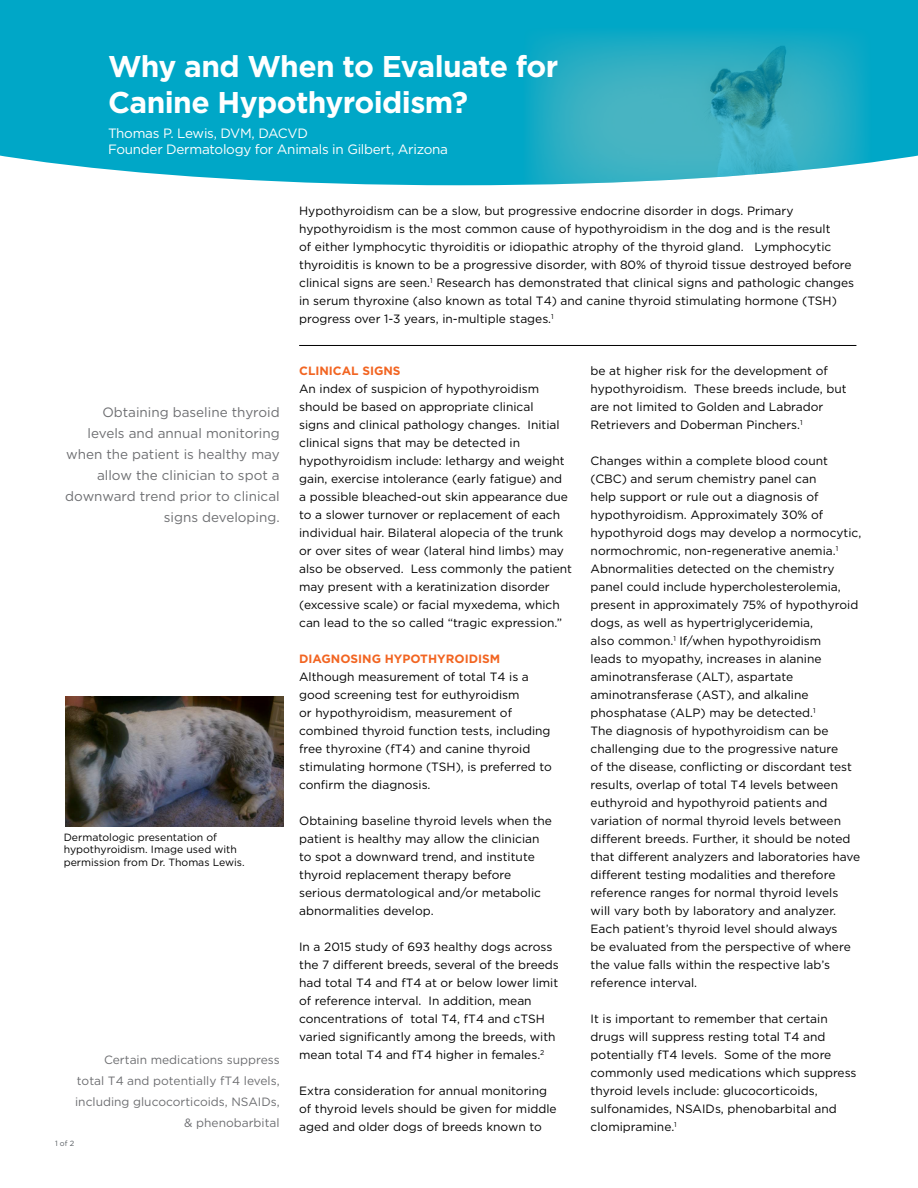
<style>
.page{position:relative;width:918px;height:1188px;background:#fff}
.page>*{position:absolute;margin:0;border:0;box-sizing:border-box;transform-origin:0 0}
.t1{font:700 30px/36px "Gotham";letter-spacing:-.02em;color:#fff}
.t2{font:13.5px/21px "Gotham";color:#6d6e71;text-align:right}
.t3{font:13.5px/16.2px "Gotham";letter-spacing:-.02em;color:#fff}
.t4{font:12px/18px "Gotham";color:#000}
.t5{font:12px/21px "Gotham";color:#6d6e71;text-align:right}
.t6{font:700 12px "Gotham";color:#f26522}
.t7{font:10.5px/12.6px "Gotham";color:#000}
.t8{font:7.5px "Gotham";color:#585d62}
</style>
<div class="page">
<img style="left:66px;top:697px;width:217px;height:130px">
<div style="left:0;top:0;width:465px;height:185px;background:#00a7c7"></div>
<img style="left:465px;top:0;width:453px;height:185px">
<hr style="left:299px;top:345px;width:557px;height:1px;background:#000">
<h1 class="t1" style="left:108px;top:48px;width:452px">Why and When to Evaluate for<br>Canine Hypothyroidism?</h1>
<p class="t3" style="left:108px;top:125px;width:342px">Thomas P. Lewis, DVM, DACVD<br>Founder Dermatology for Animals in Gilbert, Arizona</p>
<p class="t2" style="left:65px;top:401px;width:216px">Obtaining baseline thyroid levels and annual monitoring when the patient is healthy may allow the clinician to spot a downward trend prior to clinical signs developing.</p>
<p class="t7" style="left:64px;top:831px;width:183px">Dermatologic presentation of hypothyroidism. Image used with permission from Dr. Thomas Lewis.</p>
<p class="t5" style="left:75px;top:1049px;width:206px">Certain medications suppress total T4 and potentially fT4 levels, including glucocorticoids, NSAIDs, &amp; phenobarbital</p>
<p class="t8" style="left:55px;top:1139px;width:21px">1 of 2</p>
<p class="t4" style="left:299px;top:202px;width:557px">Hypothyroidism can be a slow, but progressive endocrine disorder in dogs. Primary hypothyroidism is the most common cause of hypothyroidism in the dog and is the result<br>of either lymphocytic thyroiditis or idiopathic atrophy of the thyroid gland. Lymphocytic thyroiditis is known to be a progressive disorder, with 80% of thyroid tissue destroyed before clinical signs are seen.<sup>1</sup> Research has demonstrated that clinical signs and pathologic changes in serum thyroxine (also known as total T4) and canine thyroid stimulating hormone (TSH) progress over 1-3 years, in-multiple stages.<sup>1</sup></p>
<p class="t6" style="left:299px;top:362px;width:103px">CLINICAL SIGNS</p>
<p class="t4" style="left:299px;top:379px;width:274px">An index of suspicion of hypothyroidism should be based on appropriate clinical<br>signs and clinical pathology changes. Initial clinical signs that may be detected in hypothyroidism include: lethargy and weight gain, exercise intolerance (early fatigue) and a possible bleached-out skin appearance due to a slower turnover or replacement of each individual hair. Bilateral alopecia of the trunk or over sites of wear (lateral hind limbs) may also be observed. Less commonly the patient may present with a keratinization disorder (excessive scale) or facial myxedema, which can lead to the so called “tragic expression.”</p>
<p class="t6" style="left:299px;top:650px;width:203px">DIAGNOSING HYPOTHYROIDISM</p>
<p class="t4" style="left:299px;top:667px;width:254px">Although measurement of total T4 is a good screening test for euthyroidism<br>or hypothyroidism, measurement of combined thyroid function tests, including free thyroxine (fT4) and canine thyroid stimulating hormone (TSH), is preferred to confirm the diagnosis.</p>
<p class="t4" style="left:299px;top:811px;width:254px">Obtaining baseline thyroid levels when the patient is healthy may allow the clinician to spot a downward trend, and institute thyroid replacement therapy before serious dermatological and/or metabolic abnormalities develop.</p>
<p class="t4" style="left:299px;top:937px;width:261px">In a 2015 study of 693 healthy dogs across the 7 different breeds, several of the breeds had total T4 and fT4 at or below lower limit of reference interval. In addition, mean concentrations of total T4, fT4 and cTSH varied significantly among the breeds, with mean total T4 and fT4 higher in females.<sup>2</sup></p>
<p class="t4" style="left:299px;top:1081px;width:259px">Extra consideration for annual monitoring of thyroid levels should be given for middle aged and older dogs of breeds known to</p>
<p class="t4" style="left:591px;top:361px;width:258px">be at higher risk for the development of hypothyroidism. These breeds include, but are not limited to Golden and Labrador Retrievers and Doberman Pinchers.<sup>1</sup></p>
<p class="t4" style="left:591px;top:451px;width:272px">Changes within a complete blood count (CBC) and serum chemistry panel can<br>help support or rule out a diagnosis of hypothyroidism. Approximately 30% of hypothyroid dogs may develop a normocytic, normochromic, non-regenerative anemia.<sup>1<br></sup>Abnormalities detected on the chemistry panel could include hypercholesterolemia, present in approximately 75% of hypothyroid dogs, as well as hypertriglyceridemia,<br>also common.<sup>1</sup> If/when hypothyroidism<br>leads to myopathy, increases in alanine aminotransferase (ALT), aspartate aminotransferase (AST), and alkaline phosphatase (ALP) may be detected.<sup>1<br></sup>The diagnosis of hypothyroidism can be challenging due to the progressive nature<br>of the disease, conflicting or discordant test results, overlap of total T4 levels between euthyroid and hypothyroid patients and variation of normal thyroid levels between different breeds. Further, it should be noted that different analyzers and laboratories have different testing modalities and therefore reference ranges for normal thyroid levels<br>will vary both by laboratory and analyzer.<br>Each patient’s thyroid level should always<br>be evaluated from the perspective of where the value falls within the respective lab’s reference interval.</p>
<p class="t4" style="left:591px;top:1009px;width:267px">It is important to remember that certain drugs will suppress resting total T4 and potentially fT4 levels. Some of the more commonly used medications which suppress thyroid levels include: glucocorticoids, sulfonamides, NSAIDs, phenobarbital and clomipramine.<sup>1</sup></p>
</div>
